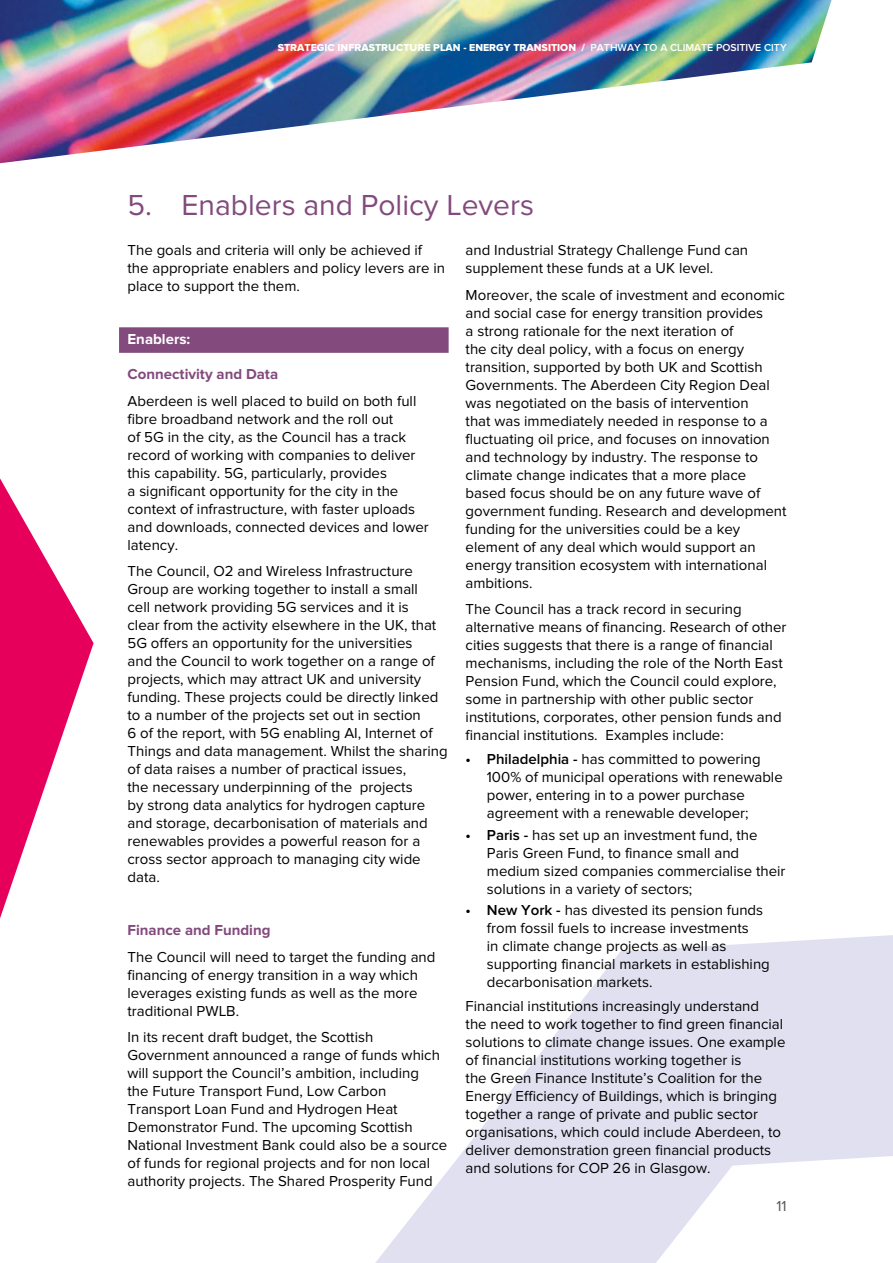
<style>
.page{position:relative;width:893px;height:1263px;background:#fff}
.page>*{position:absolute;margin:0;border:0;box-sizing:border-box;transform-origin:0 0}
.Headings{font:30px "Proxima Nova";color:#824a7d}
.body_text{font:15px/18px "Proxima Nova";color:#000}
.Bullets{font:15px/18px "Proxima Nova";color:#000}
.bold_sub_head{font:700 15px "Proxima Nova";color:#824a7d}
.purple_block_sub_hea{font:700 15px "Proxima Nova";color:#fff}
.t1{font:15px "Proxima Nova";color:#575756}
.t2{font:10.5px "Proxima Nova Extrabld";color:#fff}
.s1{font-family:"Proxima Nova";font-weight:600}
.s2{font-weight:600}
</style>
<div class="page">
<svg style="left:375px;top:935px;width:518px;height:328px;fill:#e1e0f1"></svg>
<img style="left:94px;top:0;width:737px;height:152px">
<svg style="left:0;top:0;width:94px;height:918px"></svg>
<div style="left:119px;top:327px;width:330px;height:26px;background:#824a7d"></div>
<p class="t2" style="left:278px;top:41px;width:510px">STRATEGIC INFRASTRUCTURE PLAN - ENERGY TRANSITION / <span class="s1">PATHWAY TO A CLIMATE POSITIVE CITY</span></p>
<p class="Headings" style="left:128px;top:188px;width:408px">5. Enablers and Policy Levers</p>
<p class="body_text" style="left:128px;top:242px;width:319px">The goals and criteria will only be achieved if the appropriate enablers and policy levers are in place to support the them.</p>
<p class="purple_block_sub_hea" style="left:128px;top:331px;width:64px">Enablers:</p>
<p class="bold_sub_head" style="left:128px;top:366px;width:152px">Connectivity and Data</p>
<p class="body_text" style="left:128px;top:392px;width:303px">Aberdeen is well placed to build on both full fibre broadband network and the roll out<br>of 5G in the city, as the Council has a track record of working with companies to deliver this capability. 5G, particularly, provides<br>a significant opportunity for the city in the context of infrastructure, with faster uploads and downloads, connected devices and lower latency.</p>
<p class="body_text" style="left:128px;top:563px;width:322px">The Council, O2 and Wireless Infrastructure Group are working together to install a small<br>cell network providing 5G services and it is<br>clear from the activity elsewhere in the UK, that 5G offers an opportunity for the universities<br>and the Council to work together on a range of projects, which may attract UK and university funding. These projects could be directly linked to a number of the projects set out in section<br>6 of the report, with 5G enabling AI, Internet of Things and data management. Whilst the sharing of data raises a number of practical issues,<br>the necessary underpinning of the projects<br>by strong data analytics for hydrogen capture and storage, decarbonisation of materials and renewables provides a powerful reason for a cross sector approach to managing city wide data.</p>
<p class="bold_sub_head" style="left:128px;top:922px;width:144px">Finance and Funding</p>
<p class="body_text" style="left:128px;top:948px;width:309px">The Council will need to target the funding and financing of energy transition in a way which leverages existing funds as well as the more traditional PWLB.</p>
<p class="body_text" style="left:128px;top:1029px;width:321px">In its recent draft budget, the Scottish Government announced a range of funds which will support the Council’s ambition, including<br>the Future Transport Fund, Low Carbon Transport Loan Fund and Hydrogen Heat Demonstrator Fund. The upcoming Scottish National Investment Bank could also be a source of funds for regional projects and for non local authority projects. The Shared Prosperity Fund</p>
<p class="body_text" style="left:466px;top:242px;width:284px">and Industrial Strategy Challenge Fund can supplement these funds at a UK level.</p>
<p class="body_text" style="left:466px;top:286px;width:323px">Moreover, the scale of investment and economic and social case for energy transition provides<br>a strong rationale for the next iteration of<br>the city deal policy, with a focus on energy transition, supported by both UK and Scottish Governments. The Aberdeen City Region Deal was negotiated on the basis of intervention<br>that was immediately needed in response to a fluctuating oil price, and focuses on innovation and technology by industry. The response to climate change indicates that a more place based focus should be on any future wave of government funding. Research and development funding for the universities could be a key element of any deal which would support an energy transition ecosystem with international ambitions.</p>
<p class="body_text" style="left:466px;top:601px;width:322px">The Council has a track record in securing alternative means of financing. Research of other cities suggests that there is a range of financial mechanisms, including the role of the North East Pension Fund, which the Council could explore, some in partnership with other public sector institutions, corporates, other pension funds and financial institutions. Examples include:</p>
<p class="Bullets" style="left:487px;top:750px;width:297px;text-indent:-21px"><span class="s2">• Philadelphia -</span> has committed to powering 100% of municipal operations with renewable power, entering in to a power purchase agreement with a renewable developer;</p>
<p class="Bullets" style="left:487px;top:826px;width:300px;text-indent:-21px"><span class="s2">• Paris -</span> has set up an investment fund, the Paris Green Fund, to finance small and medium sized companies commercialise their solutions in a variety of sectors;</p>
<p class="Bullets" style="left:487px;top:901px;width:284px;text-indent:-21px"><span class="s2">• New York -</span> has divested its pension funds from fossil fuels to increase investments<br>in climate change projects as well as supporting financial markets in establishing decarbonisation markets.</p>
<p class="body_text" style="left:466px;top:997px;width:321px">Financial institutions increasingly understand<br>the need to work together to find green financial solutions to climate change issues. One example of financial institutions working together is<br>the Green Finance Institute’s Coalition for the Energy Efficiency of Buildings, which is bringing together a range of private and public sector organisations, which could include Aberdeen, to deliver demonstration green financial products and solutions for COP 26 in Glasgow.</p>
<p class="t1" style="left:776px;top:1197px;width:12px">11</p>
</div>
